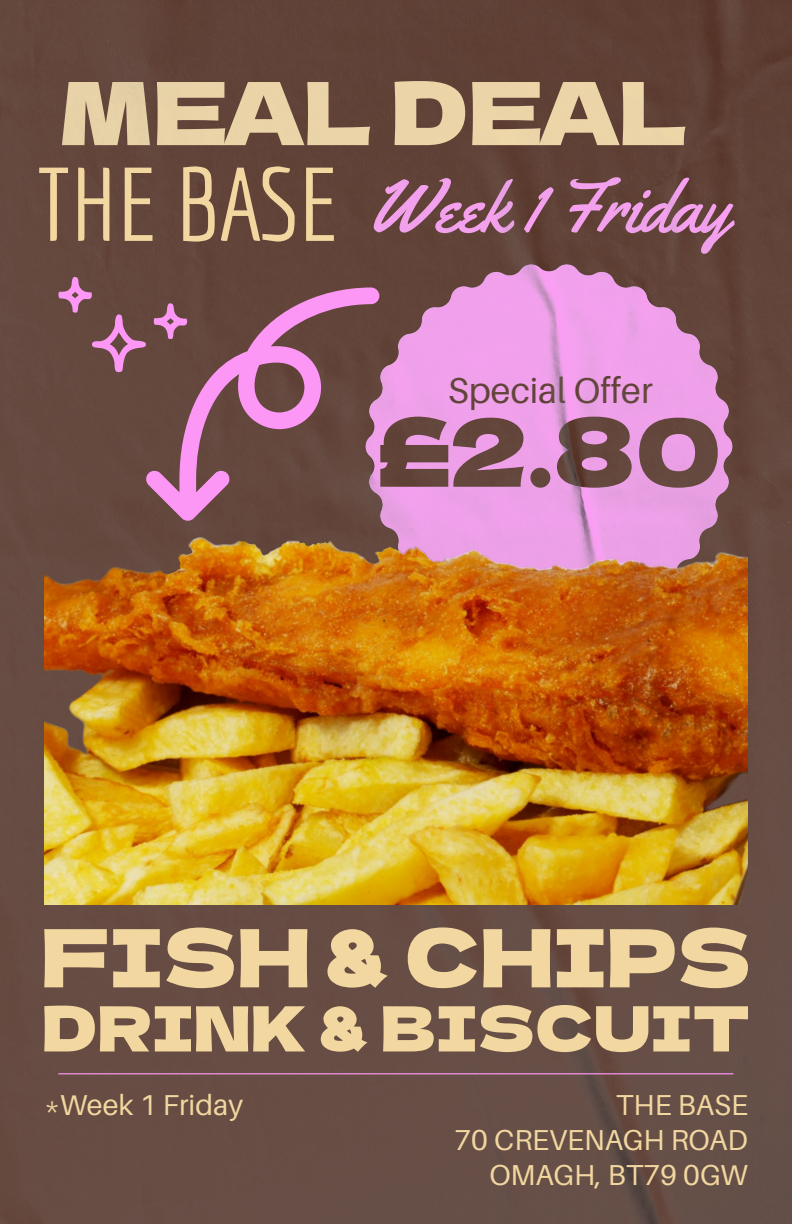
<style>
.page{position:relative;width:792px;height:1224px;background:#fff}
.page>*{position:absolute;margin:0;border:0;box-sizing:border-box;transform-origin:0 0}
.t1{font:101.8px "Economica";color:#f2d7a0}
.t2{font:93.9px "Dela Gothic One";color:#482215}
.t3{font:86.9px "Dela Gothic One";letter-spacing:-.02em;color:#f2d7a0}
.t4{font:80.2px "Dela Gothic One";color:#f2d7a0}
.t5{font:73.9px "Yellowtail";color:#fc97f5}
.t6{font:62.2px "Dela Gothic One";color:#f2d7a0}
.t7{font:35.9px "Aileron";color:#482215}
.t8{font:28.9px/34.6px "Aileron";color:#f2d7a0;text-align:right}
.t9{font:28.8px "Aileron";color:#f2d7a0}
</style>
<div class="page">
<img style="left:0;top:0;width:792px;height:1224px">
<img style="left:44px;top:514px;width:704px;height:390px">
<svg style="left:145px;top:288px;width:234px;height:234px;background:#825762"></svg>
<svg style="left:58px;top:277px;width:129px;height:95px;background:#795257"></svg>
<hr style="left:58px;top:1073px;width:675px;height:1px;background:#fc97f5">
<h3 class="t3" style="left:58px;top:45px;width:632px">MEAL DEAL</h3>
<h3 class="t5" style="left:369px;top:160px;width:363px">Week 1 Friday</h3>
<h1 class="t1" style="left:37px;top:147px;width:302px">THE BASE</h1>
<p class="t7" style="left:448px;top:370px;width:206px">Special Offer</p>
<h2 class="t2" style="left:379px;top:379px;width:344px">£2.80</h2>
<h3 class="t4" style="left:41px;top:895px;width:712px">FISH &amp; CHIPS</h3>
<h3 class="t6" style="left:42px;top:980px;width:710px">DRINK &amp; BISCUIT</h3>
<p class="t9" style="left:44px;top:1090px;width:201px">*Week 1 Friday</p>
<p class="t8" style="left:455px;top:1088px;width:295px">THE BASE<br>70 CREVENAGH ROAD<br>OMAGH, BT79 0GW</p>
</div>
